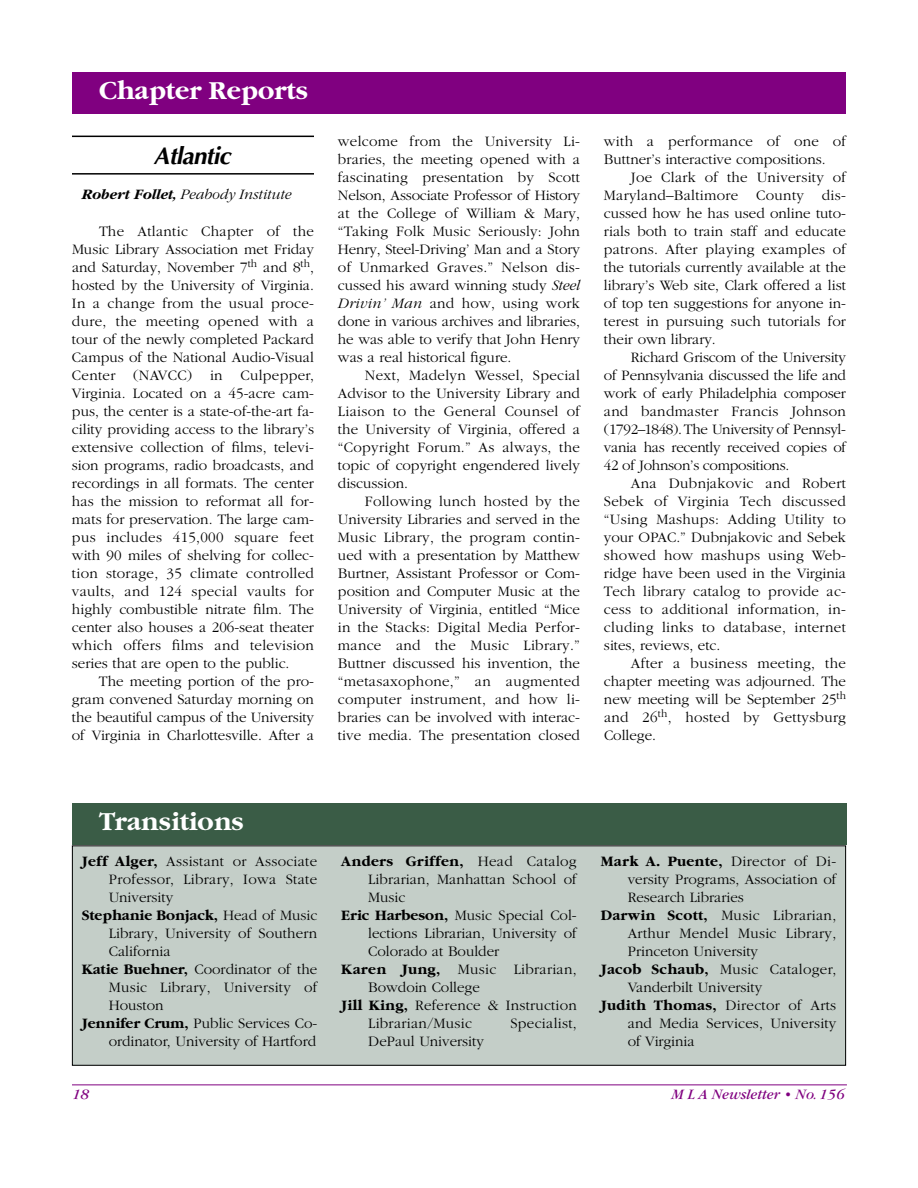
<style>
.page{position:relative;width:918px;height:1188px;background:#fff}
.page>*{position:absolute;margin:0;border:0;box-sizing:border-box;transform-origin:0 0}
.t1{font:700 27px "Garamond";color:#fff}
.t2{font:italic 700 24px "Optima";color:#000}
.t3{font:300 15px/18px "Garamond";color:#000;text-align:justify}
.t4{font:300 15px "Garamond";letter-spacing:.02em;color:#000}
.t5{font:700 15px "Garamond";letter-spacing:.02em;color:#000}
.t6{font:italic 300 15px "Garamond";color:#000}
.t7{font:700 15px "Garamond";color:#000}
.t8{font:italic 15px "Garamond";color:#800080}
.s1{font-weight:700}
.s2{font-style:italic}
.s3{font-weight:300}
</style>
<div class="page">
<hr style="left:72px;top:136px;width:242px;height:1px;background:#000">
<hr style="left:72px;top:173px;width:242px;height:2px;background:#000">
<hr style="left:72px;top:1084px;width:775px;height:1px;background:#800080">
<div style="left:72px;top:72px;width:774px;height:42px;background:#800080"></div>
<div style="left:72px;top:803px;width:775px;height:42px;background:#3a5c46"></div>
<div style="left:72px;top:846px;width:774px;height:219px;background:#c4cec8"></div>
<div style="left:72px;top:845px;width:774px;height:221px;border:1px solid #000"></div>
<h1 class="t1" style="left:99px;top:80px;width:211px">Chapter Reports</h1>
<h2 class="t2" style="left:154px;top:146px;width:83px">Atlantic</h2>
<p class="t6" style="left:81px;top:188px;width:212px"><span class="s1">Robert Follet,</span> Peabody Institute</p>
<p class="t3" style="left:72px;top:223px;width:244px;text-indent:27px">The Atlantic Chapter of the Music Library Association met Friday and Saturday, November 7<sup>th</sup> and 8<sup>th</sup>, hosted by the University of Virginia.<br>In a change from the usual proce&shy;dure, the meeting opened with a tour of the newly completed Packard Campus of the National Audio-Visual Center (NAVCC) in Culpepper, Virginia. Located on a 45-acre cam&shy;pus, the center is a state-of-the-art fa&shy;cility providing access to the library’s extensive collection of films, televi&shy;sion programs, radio broadcasts, and recordings in all formats. The center has the mission to reformat all for&shy;mats for preservation. The large cam&shy;pus includes 415,000 square feet with 90 miles of shelving for collec&shy;tion storage, 35 climate controlled vaults, and 124 special vaults for highly combustible nitrate film. The center also houses a 206-seat theater which offers films and television series that are open to the public.</p>
<p class="t3" style="left:72px;top:673px;width:244px;text-indent:27px">The meeting portion of the pro&shy;gram convened Saturday morning on the beautiful campus of the Uni versity of Virginia in Charlottes ville. After a</p>
<p class="t3" style="left:338px;top:134px;width:244px">welcome from the University Li - braries, the meeting opened with a fascinating presentation by Scott Nelson, Associate Professor of History at the College of William &amp; Mary, “Taking Folk Music Seriously: John Henry, Steel-Driving’ Man and a Story of Unmarked Graves.” Nelson dis&shy;cussed his award winning study <span class="s2">Steel Drivin’ Man</span> and how, using work done in various archives and libraries, he was able to verify that John Henry was a real historical figure.</p>
<p class="t3" style="left:338px;top:368px;width:244px;text-indent:27px">Next, Madelyn Wessel, Special Advisor to the University Library and Liaison to the General Counsel of the University of Virginia, offered a “Copy right Forum.” As always, the topic of copyright engendered lively discussion.</p>
<p class="t3" style="left:338px;top:494px;width:244px;text-indent:27px">Following lunch hosted by the University Libraries and served in the Music Library, the program contin&shy;ued with a presentation by Matthew Burtner, Assistant Professor or Com - position and Computer Music at the University of Virginia, entitled “Mice in the Stacks: Digital Media Perfor - mance and the Music Library.” Buttner discussed his invention, the “metasaxophone,” an augmented computer instrument, and how li&shy;braries can be involved with interac&shy;tive media. The presentation closed</p>
<p class="t3" style="left:604px;top:134px;width:244px">with a performance of one of<br>Buttner’s interactive compositions.</p>
<p class="t3" style="left:604px;top:170px;width:244px;text-indent:27px">Joe Clark of the University of Maryland–Baltimore County dis&shy;cussed how he has used online tuto&shy;rials both to train staff and educate patrons. After playing examples of the tutorials currently available at the library’s Web site, Clark offered a list of top ten suggestions for anyone in&shy;terest in pursuing such tutorials for their own library.</p>
<p class="t3" style="left:604px;top:350px;width:244px;text-indent:27px">Richard Griscom of the Univer sity of Pennsylvania discussed the life and work of early Phila delphia composer and bandmaster Francis Johnson (1792–1848).The University of Pennsyl - vania has recently received copies of 42 of Johnson’s compositions.</p>
<p class="t3" style="left:604px;top:476px;width:244px;text-indent:27px">Ana Dubnjakovic and Robert Sebek of Virginia Tech discussed “Using Mashups: Adding Utility to your OPAC.” Dubnjakovic and Sebek showed how mashups using Web - ridge have been used in the Virginia Tech library catalog to provide ac&shy;cess to additional information, in&shy;cluding links to database, internet sites, reviews, etc.</p>
<p class="t3" style="left:604px;top:656px;width:244px;text-indent:27px">After a business meeting, the chapter meeting was adjourned. The new meeting will be September 25<sup>th </sup>and 26<sup>th</sup>, hosted by Gettysburg College.</p>
<h1 class="t1" style="left:99px;top:811px;width:147px">Transitions</h1>
<p class="t4" style="left:82px;top:855px;width:237px"><span class="s1">Jeff Alger,</span> Assistant or Associate</p>
<p class="t4" style="left:109px;top:873px;width:210px">Pro fessor, Library, Iowa State</p>
<p class="t3" style="left:109px;top:889px;width:66px">University</p>
<p class="t7" style="left:82px;top:909px;width:237px">Stephanie Bonjack, <span class="s3">Head of Music</span></p>
<p class="t3" style="left:109px;top:925px;width:210px">Library, University of Southern</p>
<p class="t3" style="left:109px;top:943px;width:63px">California</p>
<p class="t3" style="left:82px;top:961px;width:237px"><span class="s1">Katie Buehner,</span> Coordinator of the</p>
<p class="t4" style="left:109px;top:981px;width:210px">Music Library, University of</p>
<p class="t3" style="left:109px;top:997px;width:56px">Houston</p>
<p class="t3" style="left:82px;top:1015px;width:237px"><span class="s1">Jennifer Crum,</span> Public Services Co -</p>
<p class="t3" style="left:109px;top:1033px;width:209px">ordinator, University of Hartford</p>
<p class="t5" style="left:341px;top:855px;width:237px">Anders Griffen, <span class="s3">Head Catalog</span></p>
<p class="t3" style="left:368px;top:871px;width:210px">Librarian, Manhattan School of</p>
<p class="t3" style="left:368px;top:889px;width:39px">Music</p>
<p class="t3" style="left:341px;top:907px;width:237px"><span class="s1">Eric Harbeson,</span> Music Special Col -</p>
<p class="t3" style="left:368px;top:925px;width:210px">lections Librarian, University of</p>
<p class="t3" style="left:368px;top:943px;width:133px">Colorado at Boulder</p>
<p class="t4" style="left:341px;top:963px;width:237px"><span class="s1">Karen Jung,</span> Music Librarian,</p>
<p class="t3" style="left:368px;top:979px;width:113px">Bowdoin College</p>
<p class="t3" style="left:341px;top:997px;width:237px"><span class="s1">Jill King,</span> Reference &amp; Instruction</p>
<p class="t4" style="left:368px;top:1017px;width:105px">Librarian/Music</p>
<p class="t4" style="left:510px;top:1017px;width:68px">Specialist,</p>
<p class="t3" style="left:368px;top:1033px;width:117px">DePaul University</p>
<p class="t5" style="left:601px;top:855px;width:237px">Mark A. Puente, <span class="s3">Director of Di -</span></p>
<p class="t3" style="left:628px;top:871px;width:210px">versity Programs, Association of</p>
<p class="t3" style="left:628px;top:889px;width:118px">Research Libraries</p>
<p class="t4" style="left:601px;top:909px;width:237px"><span class="s1">Darwin Scott,</span> Music Librarian,</p>
<p class="t4" style="left:628px;top:927px;width:210px">Arthur Mendel Music Library,</p>
<p class="t3" style="left:628px;top:943px;width:132px">Princeton University</p>
<p class="t4" style="left:601px;top:963px;width:237px"><span class="s1">Jacob Schaub,</span> Music Cataloger,</p>
<p class="t3" style="left:628px;top:979px;width:136px">Vanderbilt University</p>
<p class="t4" style="left:601px;top:999px;width:237px"><span class="s1">Judith Thomas,</span> Director of Arts</p>
<p class="t3" style="left:628px;top:1015px;width:210px">and Media Services, University</p>
<p class="t3" style="left:628px;top:1033px;width:68px">of Virginia</p>
<p class="t8" style="left:72px;top:1089px;width:18px">18</p>
<p class="t8" style="left:672px;top:1089px;width:174px">M L A Newsletter • No. 156</p>
</div>
